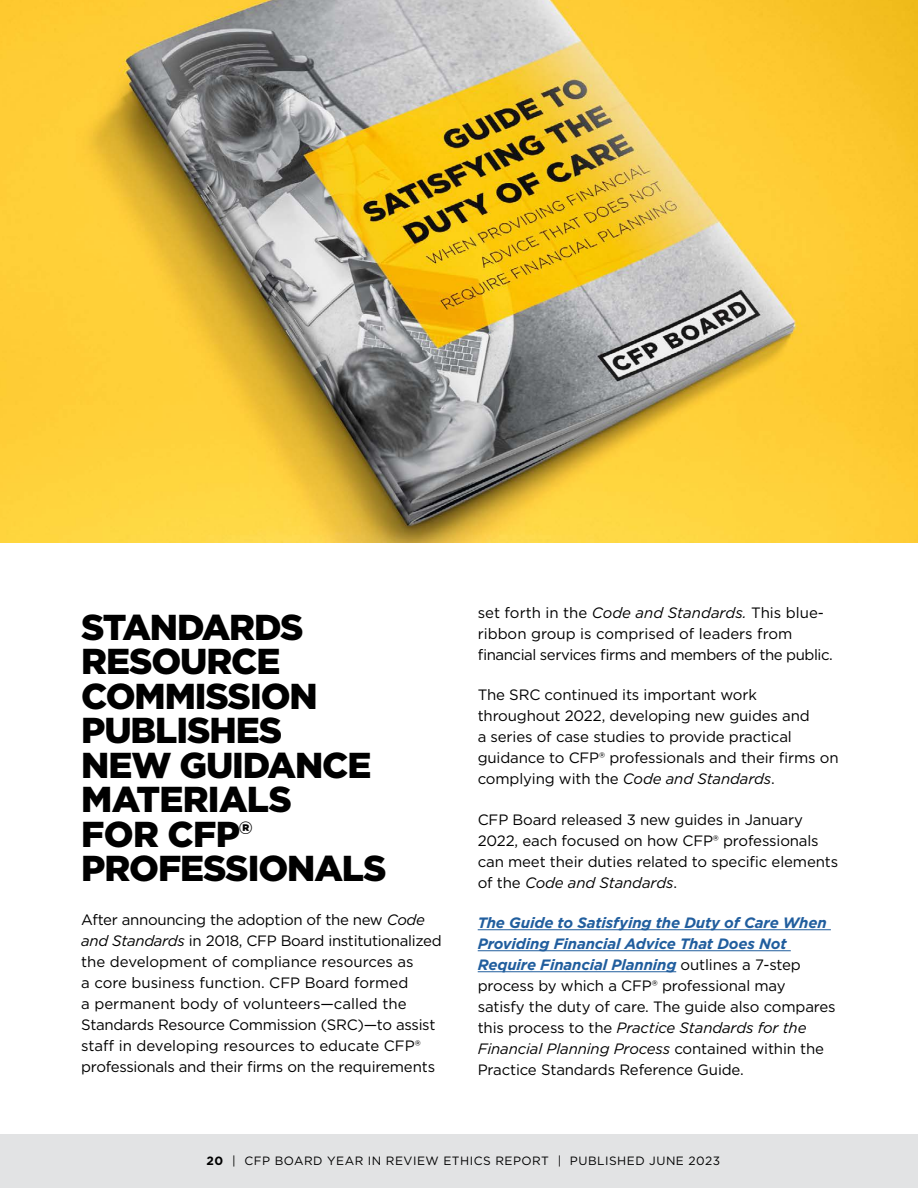
<style>
.page{position:relative;width:918px;height:1188px;background:#fff}
.page>*{position:absolute;margin:0;border:0;box-sizing:border-box;transform-origin:0 0}
.t1{font:900 36px/34.5px "Gotham";letter-spacing:-.03em;color:#000}
.t2{font:15px/21px "Gotham";letter-spacing:-.01em;color:#000}
.t3{font:12px "Gotham";letter-spacing:.04em;color:#000}
.s1{font-style:italic}
.s2{font-weight:700;font-style:italic;color:#215e9e}
.s3{font-weight:700}
</style>
<div class="page">
<hr style="left:478px;top:929px;width:353px;height:1px;background:#215e9e">
<hr style="left:478px;top:950px;width:313px;height:1px;background:#215e9e">
<hr style="left:478px;top:971px;width:198px;height:1px;background:#215e9e">
<img style="left:0;top:0;width:918px;height:542px">
<div style="left:0;top:1134px;width:918px;height:54px;background:#e2e3e4"></div>
<h1 class="t1" style="left:81px;top:609px;width:307px">STANDARDS<br>RESOURCE<br>COMMISSION<br>PUBLISHES<br>NEW GUIDANCE<br>MATERIALS<br>FOR CFP®<br>PROFESSIONALS</h1>
<p class="t2" style="left:81px;top:909px;width:362px">After announcing the adoption of the new <span class="s1">Code and Standards</span> in 2018, CFP Board institutionalized the development of compliance resources as<br>a core business function. CFP Board formed<br>a permanent body of volunteers—called the Standards Resource Commission (SRC)—to assist staff in developing resources to educate CFP® professionals and their firms on the requirements</p>
<p class="t2" style="left:478px;top:602px;width:357px">set forth in the <span class="s1">Code and Standards.</span> This blue&shy;ribbon group is comprised of leaders from financial services firms and members of the public.</p>
<p class="t2" style="left:478px;top:684px;width:362px">The SRC continued its important work throughout 2022, developing new guides and<br>a series of case studies to provide practical guidance to CFP® professionals and their firms on complying with the <span class="s1">Code and Standards</span>.</p>
<p class="t2" style="left:478px;top:809px;width:362px">CFP Board released 3 new guides in January 2022, each focused on how CFP® professionals can meet their duties related to specific elements of the <span class="s1">Code and Standards</span>.</p>
<p class="t2" style="left:478px;top:912px;width:360px"><span class="s2">The Guide to Satisfying the Duty of Care When Providing Financial Advice That Does Not Require Financial Planning</span> outlines a 7-step process by which a CFP® professional may satisfy the duty of care. The guide also compares this process to the <span class="s1">Practice Standards for the Financial Planning Process</span> contained within the Practice Standards Reference Guide.</p>
<p class="t3" style="left:207px;top:1153px;width:515px"><span class="s3">20</span> | CFP BOARD YEAR IN REVIEW ETHICS REPORT | PUBLISHED JUNE 2023</p>
</div>
